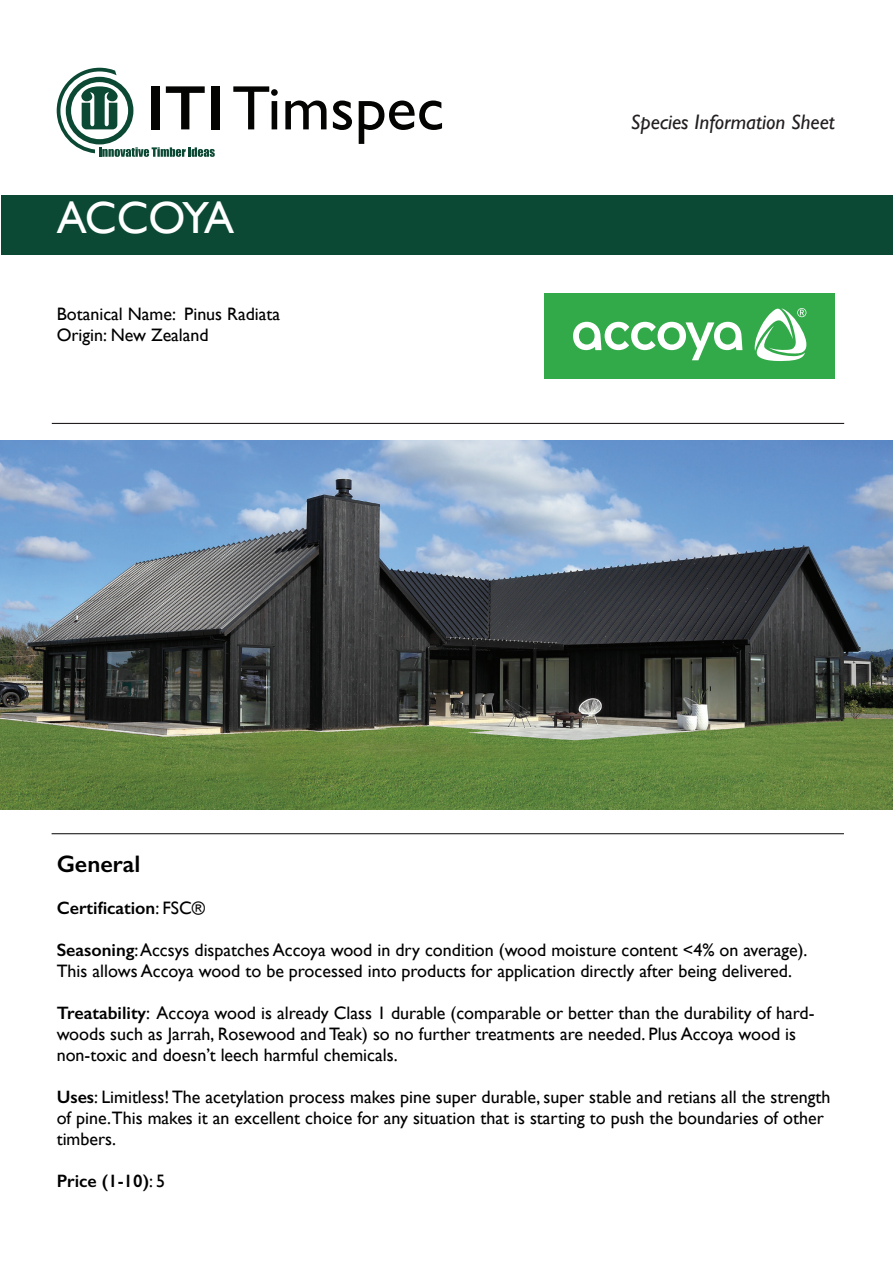
<style>
.page{position:relative;width:893px;height:1263px;background:#fff}
.page>*{position:absolute;margin:0;border:0;box-sizing:border-box;transform-origin:0 0}
.t1{font:500 63px "Gill Sans Nova";color:#040503}
.t2{font:45px "Gill Sans";letter-spacing:-.04em;color:#fff}
.t3{font:600 24px "Gill Sans";color:#000}
.t4{font:italic 21px "Gill Sans";color:#231f20}
.t5{font:18px/21px "Gill Sans";color:#000}
.t6{font:600 18px "Gill Sans";color:#000}
.s1{font-family:"Gill Sans";font-weight:600}
.s2{font-weight:400}
.s3{font-weight:600}
</style>
<div class="page">
<div style="left:2px;top:195px;width:891px;height:60px;background:#0b4934"></div>
<svg style="left:57px;top:68px;width:158px;height:89px"></svg>
<hr style="left:52px;top:423px;width:792px;height:1px;background:#231f20">
<hr style="left:52px;top:833px;width:792px;height:1px;background:#231f20">
<img style="left:0;top:441px;width:893px;height:368px">
<div style="left:545px;top:293px;width:290px;height:85px;background:#32aa49"></div>
<svg style="left:573px;top:322px;width:169px;height:38px"></svg>
<svg style="left:755px;top:308px;width:52px;height:53px"></svg>
<h1 class="t1" style="left:146px;top:70px;width:300px"><span class="s1">ITI</span>Timspec</h1>
<h2 class="t2" style="left:57px;top:191px;width:179px">ACCOYA</h2>
<p class="t5" style="left:57px;top:303px;width:225px">Botanical Name: Pinus Radiata<br>Origin: New Zealand</p>
<p class="t4" style="left:631px;top:110px;width:205px">Species Information Sheet</p>
<h3 class="t3" style="left:57px;top:849px;width:85px">General</h3>
<p class="t6" style="left:57px;top:897px;width:150px">Certification<span class="s2">: FSC®</span></p>
<p class="t5" style="left:57px;top:939px;width:752px"><span class="s3">Seasoning</span>: Accsys dispatches Accoya wood in dry condition (wood moisture content &lt;4% on average).<br>This allows Accoya wood to be processed into products for application directly after being delivered.</p>
<p class="t5" style="left:57px;top:1002px;width:759px"><span class="s3">Treatability</span>: Accoya wood is already Class 1 durable (comparable or better than the durability of hard&shy;woods such as Jarrah, Rosewood and Teak) so no further treatments are needed. Plus Accoya wood is non-toxic and doesn’t leech harmful chemicals.</p>
<p class="t5" style="left:57px;top:1086px;width:775px"><span class="s3">Uses</span>: Limitless! The acetylation process makes pine super durable, super stable and retians all the strength of pine.This makes it an excellent choice for any situation that is starting to push the boundaries of other timbers.</p>
<p class="t6" style="left:57px;top:1170px;width:110px">Price (1-10)<span class="s2">: 5</span></p>
</div>
